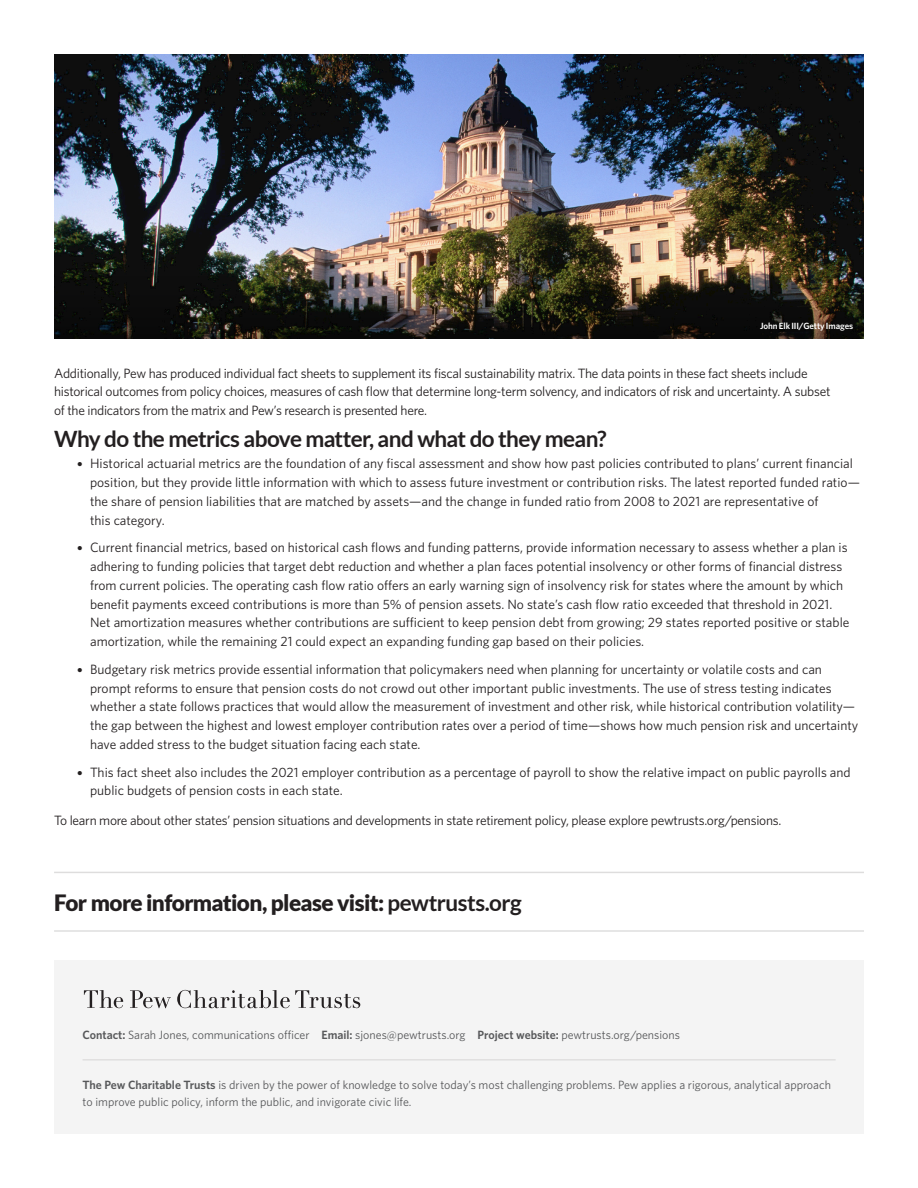
<style>
.page{position:relative;width:918px;height:1188px;background:#fff}
.page>*{position:absolute;margin:0;border:0;box-sizing:border-box;transform-origin:0 0}
.t1{font:700 22.5px "Lato";letter-spacing:-.03em;color:#231f20}
.t2{font:900 22.5px "Lato";letter-spacing:-.03em;color:#231f20}
.t3{font:13.5px/18.8px "Whitney";color:#231f20}
.t4{font:13.5px/18.8px "Whitney";letter-spacing:-.02em;color:#231f20}
.t5{font:12px/16.5px "Whitney";color:#57585a}
.t6{font:600 9px "Whitney";letter-spacing:-.01em;color:#fff}
.s1{font-family:"Museo Sans 500"}
.s2{font-weight:700}
.s3{font-weight:600}
</style>
<div class="page">
<hr style="left:54px;top:872px;width:810px;height:1px;background:#231f20">
<hr style="left:54px;top:930px;width:810px;height:2px;background:#231f20">
<div style="left:54px;top:960px;width:810px;height:174px;background:#f4f4f4"></div>
<hr style="left:83px;top:1060px;width:753px;height:1px;background:#231f20">
<svg style="left:84px;top:990px;width:39px;height:18px"></svg>
<svg style="left:130px;top:990px;width:41px;height:18px"></svg>
<svg style="left:177px;top:990px;width:183px;height:18px"></svg>
<img style="left:54px;top:54px;width:810px;height:220px">
<img style="left:54px;top:274px;width:810px;height:65px">
<p class="t6" style="left:760px;top:320px;width:95px">John Elk III/Getty Images</p>
<p class="t4" style="left:54px;top:363px;width:778px">Additionally, Pew has produced individual fact sheets to supplement its fiscal sustainability matrix. The data points in these fact sheets include historical outcomes from policy choices, measures of cash flow that determine long-term solvency, and indicators of risk and uncertainty. A subset of the indicators from the matrix and Pew’s research is presented here.</p>
<h1 class="t1" style="left:54px;top:426px;width:554px">Why do the metrics above matter, and what do they mean?</h1>
<p class="t3" style="left:90px;top:454px;width:771px;text-indent:-13px"><span class="s1">•</span> Historical actuarial metrics are the foundation of any fiscal assessment and show how past policies contributed to plans’ current financial position, but they provide little information with which to assess future investment or contribution risks. The latest reported funded ratio— the share of pension liabilities that are matched by assets—and the change in funded ratio from 2008 to 2021 are representative of<br>this category.</p>
<p class="t3" style="left:90px;top:538px;width:761px;text-indent:-13px"><span class="s1">•</span> Current financial metrics, based on historical cash flows and funding patterns, provide information necessary to assess whether a plan is adhering to funding policies that target debt reduction and whether a plan faces potential insolvency or other forms of financial distress from current policies. The operating cash flow ratio offers an early warning sign of insolvency risk for states where the amount by which benefit payments exceed contributions is more than 5% of pension assets. No state’s cash flow ratio exceeded that threshold in 2021.<br>Net amortization measures whether contributions are sufficient to keep pension debt from growing; 29 states reported positive or stable amortization, while the remaining 21 could expect an expanding funding gap based on their policies.</p>
<p class="t3" style="left:90px;top:659px;width:770px;text-indent:-13px"><span class="s1">•</span> Budgetary risk metrics provide essential information that policymakers need when planning for uncertainty or volatile costs and can prompt reforms to ensure that pension costs do not crowd out other important public investments. The use of stress testing indicates whether a state follows practices that would allow the measurement of investment and other risk, while historical contribution volatility— the gap between the highest and lowest employer contribution rates over a period of time—shows how much pension risk and uncertainty have added stress to the budget situation facing each state.</p>
<p class="t3" style="left:90px;top:762px;width:762px;text-indent:-13px"><span class="s1">•</span> This fact sheet also includes the 2021 employer contribution as a percentage of payroll to show the relative impact on public payrolls and public budgets of pension costs in each state.</p>
<p class="t4" style="left:54px;top:810px;width:729px">To learn more about other states’ pension situations and developments in state retirement policy, please explore pewtrusts.org/pensions.</p>
<h1 class="t2" style="left:54px;top:889px;width:469px">For more information, please visit: <span class="s2">pewtrusts.org</span></h1>
<p class="t5" style="left:83px;top:1026px;width:599px"><span class="s3">Contact:</span> Sarah Jones, communications officer <span class="s3">Email:</span> sjones@pewtrusts.org <span class="s3">Project website:</span> pewtrusts.org/pensions</p>
<p class="t5" style="left:83px;top:1076px;width:750px"><span class="s3">The Pew Charitable Trusts</span> is driven by the power of knowledge to solve today’s most challenging problems. Pew applies a rigorous, analytical approach to improve public policy, inform the public, and invigorate civic life.</p>
</div>
